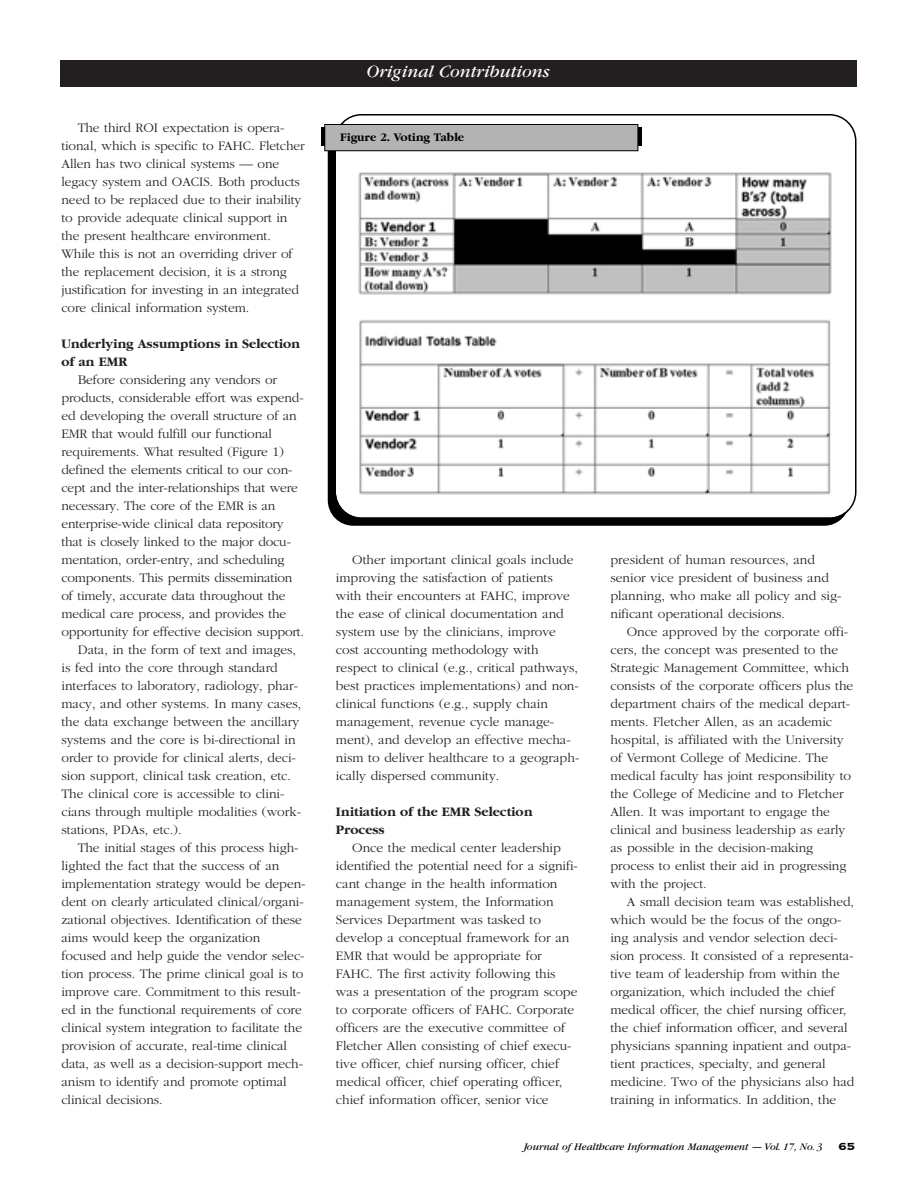
<style>
.page{position:relative;width:918px;height:1188px;background:#fff}
.page>*{position:absolute;margin:0;border:0;box-sizing:border-box;transform-origin:0 0}
.t1{font:italic 18px "Garamond";color:#fff}
.t2{font:300 13.5px/18px "Garamond";color:#231f20}
.t3{font:700 13.5px/18px "Garamond";color:#231f20}
.t4{font:700 12px "Garamond";color:#000}
.t5{font:italic 10.5px "Garamond";color:#000}
.s1{font-family:"Copperplate Thirty Three BC";font-style:normal;font-size:13.5px}
</style>
<div class="page">
<div style="left:60px;top:60px;width:796px;height:27px;background:#231f20"></div>
<div style="left:328px;top:121px;width:522px;height:405px;background:#000;border-radius:26px"></div>
<svg style="left:334px;top:114px;width:522px;height:405px;background:#dfdfdf"></svg>
<div style="left:321px;top:128px;width:321px;height:18px;background:#000"></div>
<div style="left:325px;top:125px;width:313px;height:25px;background:#b3b3b3"></div>
<div style="left:324px;top:124px;width:314px;height:27px;border:1px solid #000"></div>
<p class="t2" style="left:62px;top:120px;width:245px;text-indent:16px">The third ROI expectation is opera&shy;tional, which is specific to FAHC. Fletcher Allen has two clinical systems — one legacy system and OACIS. Both products need to be replaced due to their inability to provide adequate clinical support in the present healthcare environment.<br>While this is not an overriding driver of the replacement decision, it is a strong justification for investing in an integrated core clinical information system.</p>
<p class="t3" style="left:62px;top:336px;width:240px">Underlying Assumptions in Selection of an EMR</p>
<p class="t2" style="left:78px;top:372px;width:201px">Before considering any vendors or</p>
<p class="t2" style="left:62px;top:390px;width:244px">products, considerable effort was expend-</p>
<p class="t2" style="left:62px;top:408px;width:237px">ed developing the overall structure of an</p>
<p class="t2" style="left:62px;top:426px;width:212px">EMR that would fulfill our functional</p>
<p class="t2" style="left:62px;top:444px;width:224px">requirements. What resulted (Figure 1)</p>
<p class="t2" style="left:62px;top:462px;width:232px">defined the elements critical to our con-</p>
<p class="t2" style="left:62px;top:480px;width:238px">cept and the inter-relationships that were</p>
<p class="t2" style="left:62px;top:498px;width:215px">necessary. The core of the EMR is an</p>
<p class="t2" style="left:62px;top:516px;width:224px">enterprise-wide clinical data repository</p>
<p class="t2" style="left:62px;top:534px;width:231px">that is closely linked to the major docu-</p>
<p class="t2" style="left:62px;top:552px;width:225px">mentation, order-entry, and scheduling</p>
<p class="t2" style="left:62px;top:570px;width:233px">components. This permits dissemination</p>
<p class="t2" style="left:62px;top:588px;width:226px">of timely, accurate data throughout the</p>
<p class="t2" style="left:62px;top:606px;width:226px">medical care process, and provides the</p>
<p class="t2" style="left:62px;top:624px;width:244px">opportunity for effective decision support.</p>
<p class="t2" style="left:78px;top:642px;width:220px">Data, in the form of text and images,</p>
<p class="t2" style="left:62px;top:660px;width:218px">is fed into the core through standard</p>
<p class="t2" style="left:62px;top:678px;width:238px">interfaces to laboratory, radiology, phar-</p>
<p class="t2" style="left:62px;top:696px;width:241px">macy, and other systems. In many cases,</p>
<p class="t2" style="left:62px;top:714px;width:239px">the data exchange between the ancillary</p>
<p class="t2" style="left:62px;top:732px;width:236px">systems and the core is bi-directional in</p>
<p class="t2" style="left:62px;top:750px;width:236px">order to provide for clinical alerts, deci-</p>
<p class="t2" style="left:62px;top:768px;width:231px">sion support, clinical task creation, etc.</p>
<p class="t2" style="left:62px;top:786px;width:224px">The clinical core is accessible to clini-</p>
<p class="t2" style="left:62px;top:804px;width:241px">cians through multiple modalities (work-</p>
<p class="t2" style="left:62px;top:822px;width:122px">stations, PDAs, etc.).</p>
<p class="t2" style="left:78px;top:840px;width:222px">The initial stages of this process high-</p>
<p class="t2" style="left:62px;top:858px;width:219px">lighted the fact that the success of an</p>
<p class="t2" style="left:62px;top:876px;width:246px">implementation strategy would be depen-</p>
<p class="t2" style="left:62px;top:894px;width:244px">dent on clearly articulated clinical/organi-</p>
<p class="t2" style="left:62px;top:912px;width:242px">zational objectives. Identification of these</p>
<p class="t2" style="left:62px;top:930px;width:200px">aims would keep the organization</p>
<p class="t2" style="left:62px;top:948px;width:244px">focused and help guide the vendor selec-</p>
<p class="t2" style="left:62px;top:966px;width:243px">tion process. The prime clinical goal is to</p>
<p class="t2" style="left:62px;top:984px;width:241px">improve care. Commitment to this result-</p>
<p class="t2" style="left:62px;top:1002px;width:242px">ed in the functional requirements of core</p>
<p class="t2" style="left:62px;top:1020px;width:242px">clinical system integration to facilitate the</p>
<p class="t2" style="left:62px;top:1038px;width:227px">provision of accurate, real-time clinical</p>
<p class="t2" style="left:62px;top:1056px;width:243px">data, as well as a decision-support mech-</p>
<p class="t2" style="left:62px;top:1074px;width:227px">anism to identify and promote optimal</p>
<p class="t2" style="left:62px;top:1092px;width:103px">clinical decisions.</p>
<h1 class="t1" style="left:367px;top:66px;width:185px">Original Contributions</h1>
<p class="t4" style="left:340px;top:132px;width:125px">Figure 2. Voting Table</p>
<p class="t2" style="left:336px;top:552px;width:245px;text-indent:16px">Other important clinical goals include improving the satisfaction of patients with their encounters at FAHC, improve the ease of clinical documentation and system use by the clinicians, improve cost accounting methodology with respect to clinical (e.g., critical pathways, best practices implementations) and non&shy;clinical functions (e.g., supply chain management, revenue cycle manage&shy;ment), and develop an effective mecha&shy;nism to deliver healthcare to a geograph&shy;ically dispersed community.</p>
<p class="t3" style="left:336px;top:804px;width:198px">Initiation of the EMR Selection<br>Process</p>
<p class="t2" style="left:336px;top:840px;width:243px;text-indent:16px">Once the medical center leadership identified the potential need for a signifi&shy;cant change in the health information management system, the Information Services Department was tasked to develop a conceptual framework for an EMR that would be appropriate for FAHC. The first activity following this was a presentation of the program scope to corporate officers of FAHC. Corporate officers are the executive committee of Fletcher Allen consisting of chief execu&shy;tive officer, chief nursing officer, chief medical officer, chief operating officer, chief information officer, senior vice</p>
<p class="t2" style="left:610px;top:552px;width:232px">president of human resources, and senior vice president of business and planning, who make all policy and sig&shy;nificant operational decisions.</p>
<p class="t2" style="left:610px;top:624px;width:244px;text-indent:16px">Once approved by the corporate offi&shy;cers, the concept was presented to the Strategic Management Committee, which consists of the corporate officers plus the department chairs of the medical depart&shy;ments. Fletcher Allen, as an academic hospital, is affiliated with the University of Vermont College of Medicine. The medical faculty has joint responsibility to the College of Medicine and to Fletcher Allen. It was important to engage the clinical and business leadership as early as possible in the decision-making process to enlist their aid in progressing with the project.</p>
<p class="t2" style="left:610px;top:894px;width:246px;text-indent:16px">A small decision team was established, which would be the focus of the ongo&shy;ing analysis and vendor selection deci&shy;sion process. It consisted of a representa&shy;tive team of leadership from within the organization, which included the chief medical officer, the chief nursing officer, the chief information officer, and several physicians spanning inpatient and outpa&shy;tient practices, specialty, and general medicine. Two of the physicians also had training in informatics. In addition, the</p>
<p class="t5" style="left:524px;top:1143px;width:333px">Journal of Healthcare Information Management — Vol. 17, No. 3 <span class="s1">65</span></p>
</div>
